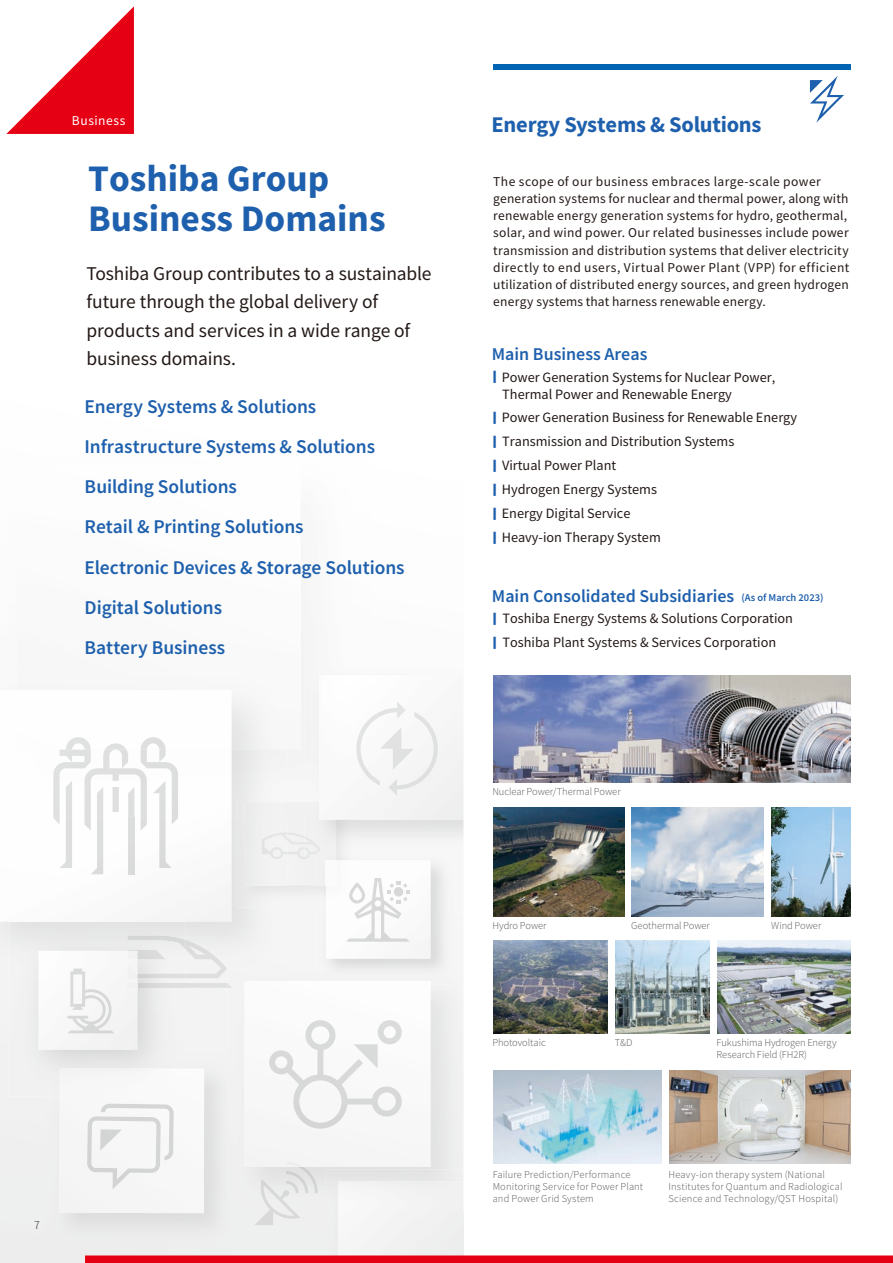
<style>
.page{position:relative;width:893px;height:1263px;background:#fff}
.page>*{position:absolute;margin:0;border:0;box-sizing:border-box;transform-origin:0 0}
.t1{font:700 37.5px/40.5px "Toshiba Sans";color:#1e60ad}
.t2{font:700 22.5px "Toshiba Sans";letter-spacing:-.01em;color:#1e60ad}
.t3{font:500 19.5px/40.2px "Toshiba Sans";letter-spacing:-.005em;color:#1e60ad}
.t4{font:19.5px/28.5px "Toshiba Sans";letter-spacing:-.005em;color:#231916}
.t5{font:500 18px "Toshiba Sans";color:#1e60ad}
.t6{font:14.25px/16.8px "Toshiba Sans";color:#231916}
.t7{font:13.5px/17.2px "Toshiba Sans";letter-spacing:.02em;color:#231916}
.t8{font:13.5px "Toshiba Sans";letter-spacing:.04em;color:#fff}
.t9{font:300 12px "Toshiba Sans";color:#231916}
.t10{font:300 10.5px/12px "Toshiba Sans";letter-spacing:.01em;color:#595857}
.s1{font-size:15.15px;color:#1e60ad}
.s2{font-size:10.5px}
</style>
<div class="page">
<svg style="left:810px;top:76px;width:34px;height:47px"></svg>
<img style="left:493px;top:676px;width:357px;height:106px">
<img style="left:493px;top:807px;width:131px;height:109px">
<img style="left:632px;top:807px;width:132px;height:109px">
<img style="left:772px;top:807px;width:78px;height:109px">
<img style="left:669px;top:1070px;width:181px;height:93px">
<img style="left:493px;top:1070px;width:168px;height:93px">
<div style="left:0;top:978px;width:326px;height:285px;background:#eeefef"></div>
<img style="left:287px;top:832px;width:23px;height:27px">
<img style="left:305px;top:836px;width:16px;height:20px">
<div style="left:305px;top:661px;width:65px;height:134px;background:#f5f5f5"></div>
<svg style="left:254px;top:1212px;width:47px;height:13px"></svg>
<svg style="left:319px;top:675px;width:144px;height:145px"></svg>
<img style="left:45px;top:1054px;width:195px;height:195px">
<img style="left:60px;top:1069px;width:144px;height:144px">
<img style="left:101px;top:1104px;width:73px;height:56px">
<img style="left:87px;top:1116px;width:74px;height:73px">
<img style="left:100px;top:1129px;width:22px;height:22px">
<img style="left:0;top:667px;width:287px;height:311px">
<div style="left:246px;top:803px;width:41px;height:83px;background:#f1f1f1"></div>
<img style="left:17px;top:667px;width:270px;height:82px">
<img style="left:185px;top:940px;width:42px;height:38px">
<img style="left:0;top:690px;width:231px;height:231px">
<img style="left:17px;top:690px;width:214px;height:59px">
<svg style="left:53px;top:818px;width:7px;height:6px"></svg>
<img style="left:53px;top:749px;width:32px;height:69px">
<img style="left:66px;top:737px;width:25px;height:12px">
<img style="left:91px;top:831px;width:12px;height:43px">
<img style="left:128px;top:831px;width:6px;height:43px">
<img style="left:60px;top:818px;width:12px;height:50px">
<img style="left:66px;top:781px;width:6px;height:37px">
<svg style="left:172px;top:818px;width:6px;height:6px"></svg>
<img style="left:147px;top:749px;width:31px;height:69px">
<img style="left:141px;top:737px;width:25px;height:12px">
<img style="left:85px;top:749px;width:62px;height:82px">
<img style="left:105px;top:743px;width:21px;height:6px">
<img style="left:159px;top:818px;width:13px;height:50px">
<img style="left:153px;top:781px;width:13px;height:37px">
<img style="left:113px;top:787px;width:6px;height:25px">
<img style="left:316px;top:851px;width:140px;height:112px">
<img style="left:316px;top:856px;width:42px;height:51px">
<img style="left:316px;top:856px;width:20px;height:30px">
<img style="left:326px;top:860px;width:104px;height:98px">
<img style="left:326px;top:860px;width:32px;height:47px">
<img style="left:326px;top:860px;width:10px;height:26px">
<img style="left:346px;top:878px;width:64px;height:64px">
<img style="left:349px;top:882px;width:16px;height:21px">
<img style="left:8px;top:921px;width:177px;height:175px">
<img style="left:137px;top:978px;width:48px;height:1px">
<img style="left:137px;top:983px;width:48px;height:5px">
<img style="left:45px;top:1054px;width:140px;height:42px">
<img style="left:60px;top:1068px;width:125px;height:28px">
<img style="left:128px;top:935px;width:57px;height:43px">
<img style="left:128px;top:950px;width:38px;height:9px">
<img style="left:39px;top:951px;width:98px;height:98px">
<svg style="left:128px;top:978px;width:9px;height:10px"></svg>
<img style="left:128px;top:964px;width:9px;height:14px">
<svg style="left:128px;top:951px;width:9px;height:8px"></svg>
<img style="left:67px;top:978px;width:48px;height:55px">
<img style="left:70px;top:968px;width:15px;height:10px">
<img style="left:227px;top:963px;width:236px;height:249px">
<img style="left:298px;top:1167px;width:20px;height:26px">
<img style="left:286px;top:1171px;width:22px;height:22px">
<svg style="left:295px;top:1180px;width:4px;height:13px"></svg>
<img style="left:259px;top:1179px;width:36px;height:33px">
<svg style="left:185px;top:978px;width:47px;height:10px"></svg>
<div style="left:227px;top:1054px;width:13px;height:158px;background:#f0f0f0"></div>
<img style="left:326px;top:1169px;width:137px;height:43px">
<div style="left:338px;top:1181px;width:125px;height:31px;background:#f3f3f3"></div>
<img style="left:227px;top:963px;width:60px;height:15px">
<img style="left:244px;top:981px;width:186px;height:186px">
<img style="left:286px;top:1161px;width:18px;height:6px">
<img style="left:316px;top:981px;width:114px;height:3px">
<img style="left:269px;top:1020px;width:133px;height:109px">
<img style="left:354px;top:1044px;width:24px;height:24px">
<div style="left:493px;top:64px;width:357px;height:5px;background:#0064b2"></div>
<svg style="left:6px;top:6px;width:128px;height:128px"></svg>
<div style="left:85px;top:1255px;width:808px;height:8px;background:#e60013"></div>
<img style="left:493px;top:940px;width:115px;height:94px">
<img style="left:615px;top:940px;width:95px;height:94px">
<img style="left:718px;top:940px;width:132px;height:94px">
<p class="t8" style="left:72px;top:112px;width:55px">Business</p>
<h1 class="t1" style="left:88px;top:157px;width:299px">Toshiba Group<br>Business Domains</h1>
<h3 class="t4" style="left:87px;top:259px;width:347px">Toshiba Group contributes to a sustainable future through the global delivery of products and services in a wide range of business domains.</h3>
<h3 class="t3" style="left:85px;top:386px;width:321px">Energy Systems &amp; Solutions<br>Infrastructure Systems &amp; Solutions<br>Building Solutions<br>Retail &amp; Printing Solutions<br>Electronic Devices &amp; Storage Solutions<br>Digital Solutions<br>Battery Business</h3>
<p class="t9" style="left:34px;top:1217px;width:7px">7</p>
<p class="t7" style="left:31px;top:1220px;width:8px">9</p>
<h2 class="t2" style="left:492px;top:109px;width:271px">Energy Systems &amp; Solutions</h2>
<p class="t7" style="left:493px;top:172px;width:358px">The scope of our business embraces large-scale power generation systems for nuclear and thermal power, along with renewable energy generation systems for hydro, geothermal, solar, and wind power. Our related businesses include power transmission and distribution systems that deliver electricity directly to end users, Virtual Power Plant (VPP) for efficient utilization of distributed energy sources, and green hydrogen energy systems that harness renewable energy.</p>
<h3 class="t5" style="left:492px;top:342px;width:157px">Main Business Areas</h3>
<p class="t6" style="left:502px;top:369px;width:275px;text-indent:-9px"><span class="s1">■</span> Power Generation Systems for Nuclear Power,<br>Thermal Power and Renewable Energy</p>
<p class="t6" style="left:493px;top:409px;width:305px"><span class="s1">■</span> Power Generation Business for Renewable Energy</p>
<p class="t6" style="left:493px;top:433px;width:242px"><span class="s1">■</span> Transmission and Distribution Systems</p>
<p class="t6" style="left:493px;top:457px;width:124px"><span class="s1">■</span> Virtual Power Plant</p>
<p class="t6" style="left:493px;top:481px;width:165px"><span class="s1">■</span> Hydrogen Energy Systems</p>
<p class="t6" style="left:493px;top:505px;width:139px"><span class="s1">■</span> Energy Digital Service</p>
<p class="t6" style="left:493px;top:529px;width:169px"><span class="s1">■</span> Heavy-ion Therapy System</p>
<h3 class="t5" style="left:492px;top:584px;width:333px">Main Consolidated Subsidiaries <span class="s2">(As of March 2023)</span></h3>
<p class="t6" style="left:493px;top:610px;width:301px"><span class="s1">■</span> Toshiba Energy Systems &amp; Solutions Corporation</p>
<p class="t6" style="left:493px;top:634px;width:284px"><span class="s1">■</span> Toshiba Plant Systems &amp; Services Corporation</p>
<p class="t10" style="left:492px;top:785px;width:130px">Nuclear Power/Thermal Power</p>
<p class="t10" style="left:492px;top:919px;width:56px">Hydro Power</p>
<p class="t10" style="left:631px;top:919px;width:80px">Geothermal Power</p>
<p class="t10" style="left:771px;top:919px;width:52px">Wind Power</p>
<p class="t10" style="left:492px;top:1036px;width:55px">Photovoltaic</p>
<p class="t10" style="left:717px;top:1036px;width:121px">Fukushima Hydrogen Energy<br>Research Field (FH2R)</p>
<p class="t10" style="left:615px;top:1036px;width:19px">T&amp;D</p>
<p class="t10" style="left:493px;top:1168px;width:152px">Failure Prediction/Performance<br>Monitoring Service for Power Plant and Power Grid System</p>
<p class="t10" style="left:668px;top:1168px;width:176px">Heavy-ion therapy system (National<br>Institutes for Quantum and Radiological<br>Science and Technology/QST Hospital)</p>
</div>
